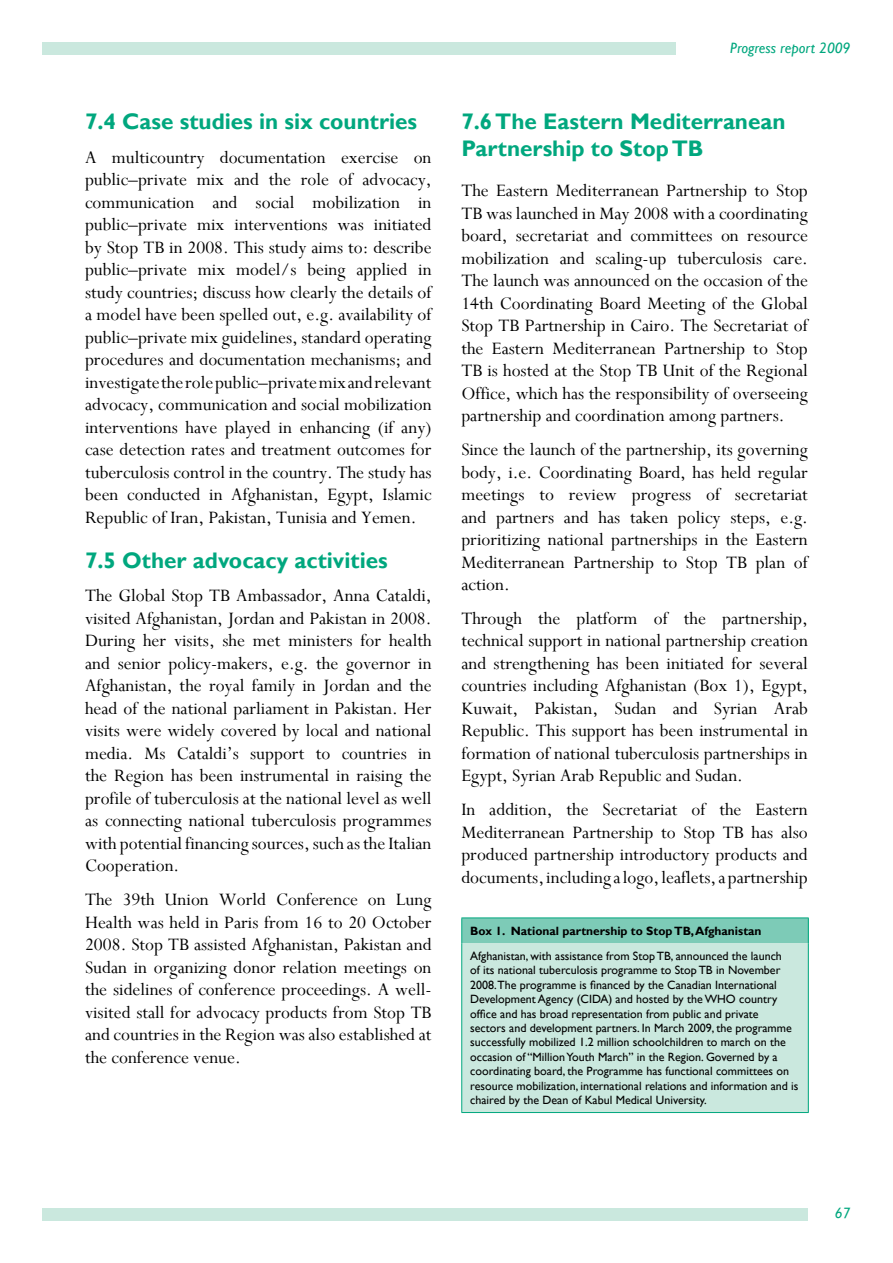
<style>
.page{position:relative;width:893px;height:1263px;background:#fff}
.page>*{position:absolute;margin:0;border:0;box-sizing:border-box;transform-origin:0 0}
.t1{font:700 22.5px/27px "Gill Sans";color:#00a77e}
.t2{font:19.5px/22.5px "Perpetua";color:#000;text-align:justify}
.t3{font:italic 15px "Gill Sans";color:#00a77e}
.t4{font:12px/14.4px "Gill Sans";color:#000}
.s1{font-weight:700}
</style>
<div class="page">
<div style="left:43px;top:43px;width:633px;height:12px;background:#cae8de"></div>
<div style="left:43px;top:1208px;width:765px;height:12px;background:#cae8de"></div>
<div style="left:462px;top:918px;width:346px;height:25px;background:#7dcbb7"></div>
<div style="left:462px;top:943px;width:346px;height:169px;background:#cae8de"></div>
<hr style="left:461px;top:917px;width:348px;height:1px;background:#00a77e">
<svg style="left:461px;top:918px;width:1px;height:25px"></svg>
<svg style="left:808px;top:918px;width:1px;height:25px"></svg>
<hr style="left:461px;top:943px;width:1px;height:169px;background:#00a77e">
<hr style="left:808px;top:943px;width:1px;height:169px;background:#00a77e">
<hr style="left:461px;top:1112px;width:348px;height:1px;background:#00a77e">
<p class="t1" style="left:85px;top:108px;width:334px">7.4 Case studies in six countries</p>
<p class="t2" style="left:85px;top:145px;width:348px">A multicountry documentation exercise on public–private mix and the role of advocacy, communication and social mobilization in public–private mix interventions was initiated by Stop TB in 2008. This study aims to: describe public–private mix model/s being applied in study countries; discuss how clearly the details of a model have been spelled out, e.g. availability of public–private mix guidelines, standard operating procedures and documentation mechanisms; and investigate the role public–private mix and relevant advocacy, communication and social mobilization interventions have played in enhancing (if any) case detection rates and treatment outcomes for tuberculosis control in the country. The study has been conducted in Afghanistan, Egypt, Islamic Republic of Iran, Pakistan, Tunisia and Yemen.</p>
<p class="t1" style="left:85px;top:547px;width:304px">7.5 Other advocacy activities</p>
<p class="t2" style="left:85px;top:584px;width:348px">The Global Stop TB Ambassador, Anna Cataldi, visited Afghanistan, Jordan and Pakistan in 2008.<br>During her visits, she met ministers for health and senior policy-makers, e.g. the governor in Afghanistan, the royal family in Jordan and the head of the national parliament in Pakistan. Her visits were widely covered by local and national media. Ms Cataldi’s support to countries in the Region has been instrumental in raising the profile of tuberculosis at the national level as well as connecting national tuberculosis programmes with potential financing sources, such as the Italian Cooperation.</p>
<p class="t2" style="left:85px;top:888px;width:348px">The 39th Union World Conference on Lung Health was held in Paris from 16 to 20 October 2008. Stop TB assisted Afghanistan, Pakistan and Sudan in organizing donor relation meetings on the sidelines of conference proceedings. A well&shy;visited stall for advocacy products from Stop TB and countries in the Region was also established at the conference venue.</p>
<p class="t3" style="left:730px;top:39px;width:122px">Progress report 2009</p>
<p class="t1" style="left:461px;top:108px;width:326px">7.6 The Eastern Mediterranean<br>Partnership to Stop TB</p>
<p class="t2" style="left:461px;top:179px;width:348px">The Eastern Mediterranean Partnership to Stop TB was launched in May 2008 with a coordinating board, secretariat and committees on resource mobilization and scaling-up tuberculosis care.<br>The launch was announced on the occasion of the 14th Coordinating Board Meeting of the Global Stop TB Partnership in Cairo. The Secretariat of the Eastern Mediterranean Partnership to Stop TB is hosted at the Stop TB Unit of the Regional Office, which has the responsibility of overseeing partnership and coordination among partners.</p>
<p class="t2" style="left:461px;top:438px;width:348px">Since the launch of the partnership, its governing body, i.e. Coordinating Board, has held regular meetings to review progress of secretariat and partners and has taken policy steps, e.g. prioritizing national partnerships in the Eastern Mediterranean Partnership to Stop TB plan of action.</p>
<p class="t2" style="left:461px;top:607px;width:348px">Through the platform of the partnership, technical support in national partnership creation and strengthening has been initiated for several countries including Afghanistan (Box 1), Egypt, Kuwait, Pakistan, Sudan and Syrian Arab Republic. This support has been instrumental in formation of national tuberculosis partnerships in Egypt, Syrian Arab Republic and Sudan.</p>
<p class="t2" style="left:461px;top:798px;width:348px">In addition, the Secretariat of the Eastern Mediterranean Partnership to Stop TB has also produced partnership introductory products and documents, including a logo, leaflets, a partnership</p>
<p class="t4" style="left:470px;top:918px;width:313px;line-height:25.3px"><span class="s1">Box 1. National partnership to Stop TB, Afghanistan<br></span>Afghanistan, with assistance from Stop TB, announced the launch</p>
<p class="t4" style="left:470px;top:963px;width:330px">of its national tuberculosis programme to Stop TB in November 2008.The programme is financed by the Canadian International Development Agency (CIDA) and hosted by the WHO country office and has broad representation from public and private<br>sectors and development partners. In March 2009, the programme successfully mobilized 1.2 million schoolchildren to march on the occasion of “Million Youth March” in the Region. Governed by a coordinating board, the Programme has functional committees on resource mobilization, international relations and information and is chaired by the Dean of Kabul Medical University.</p>
<p class="t3" style="left:835px;top:1204px;width:17px">67</p>
</div>
